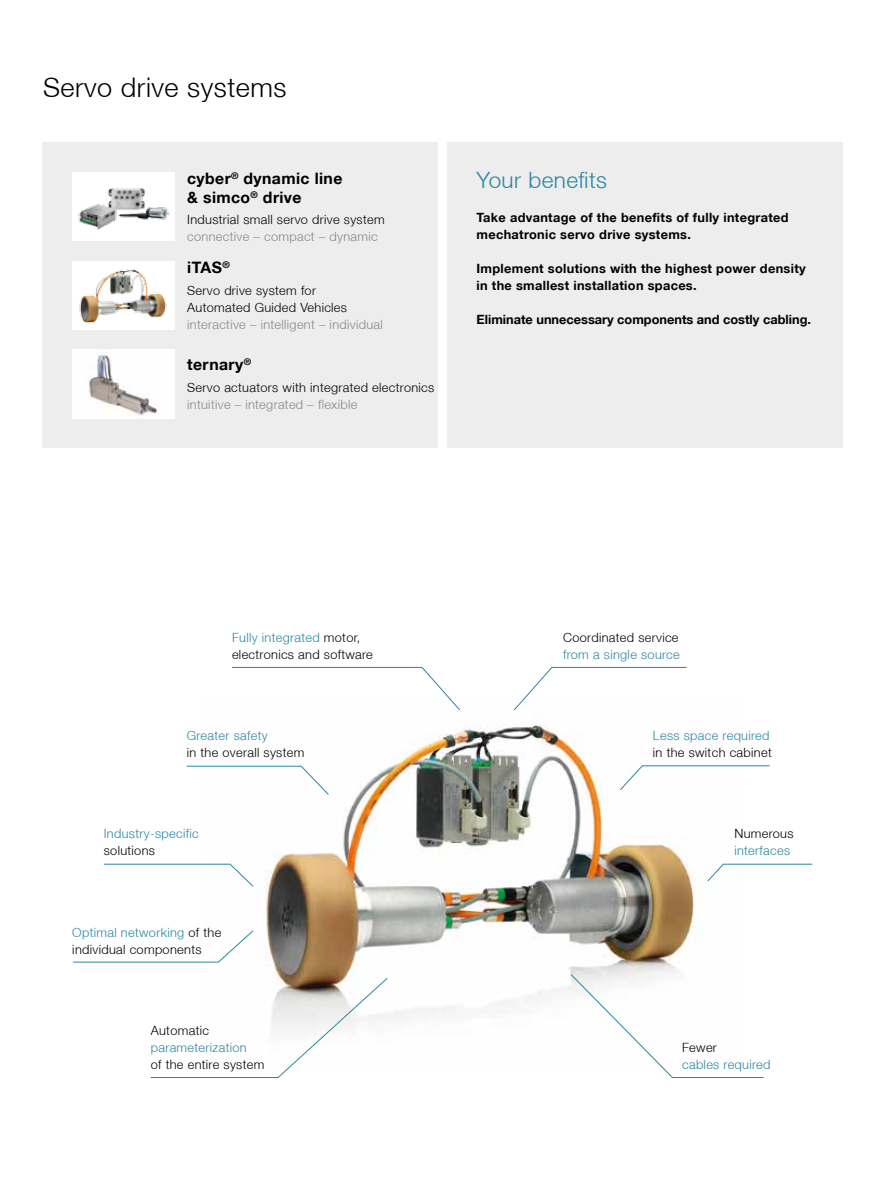
<style>
.page{position:relative;width:885px;height:1191px;background:#fff}
.page>*{position:absolute;margin:0;border:0;box-sizing:border-box;transform-origin:0 0}
.t1{font:300 27px "Helvetica Neue LT";letter-spacing:.02em;color:#000}
.t2{font:300 22.5px "Helvetica Neue LT";letter-spacing:.02em;color:#28889f}
.t3{font:700 15.75px/18.9px "Helvetica Neue LT";letter-spacing:.025em;color:#000}
.t4{font:300 12.75px/17px "Helvetica Neue LT";letter-spacing:.025em;color:#000}
.t5{font:700 12.75px/17px "Helvetica Neue LT";letter-spacing:.025em;color:#000}
.t6{font:300 12.75px "Helvetica Neue LT";letter-spacing:.025em;color:#28889f}
.t7{font:300 12.75px "Helvetica Neue LT";letter-spacing:.025em;color:#878787}
.t8{font:700 12.75px "Helvetica Neue LT";color:#000}
.s1{color:#28889f}
</style>
<div class="page">
<img style="left:205px;top:710px;width:504px;height:308px">
<div style="left:43px;top:142px;width:395px;height:306px;background:#ededed"></div>
<img style="left:72px;top:173px;width:102px;height:68px">
<img style="left:72px;top:261px;width:102px;height:68px">
<img style="left:72px;top:349px;width:102px;height:69px">
<svg style="left:232px;top:667px;width:228px;height:43px"></svg>
<svg style="left:514px;top:667px;width:173px;height:43px"></svg>
<svg style="left:619px;top:765px;width:151px;height:25px"></svg>
<svg style="left:707px;top:863px;width:105px;height:18px"></svg>
<svg style="left:186px;top:765px;width:143px;height:30px"></svg>
<svg style="left:103px;top:863px;width:150px;height:24px"></svg>
<svg style="left:73px;top:930px;width:180px;height:32px"></svg>
<svg style="left:150px;top:977px;width:238px;height:101px"></svg>
<svg style="left:570px;top:973px;width:194px;height:105px"></svg>
<div style="left:446px;top:142px;width:396px;height:306px;background:#ededed"></div>
<h1 class="t1" style="left:43px;top:71px;width:245px">Servo drive systems</h1>
<p class="t3" style="left:187px;top:168px;width:157px">cyber<sup>®</sup> dynamic line &amp; simco<sup>®</sup> drive</p>
<p class="t4" style="left:187px;top:211px;width:199px">Industrial small servo drive system</p>
<p class="t7" style="left:187px;top:229px;width:192px">connective – compact – dynamic</p>
<p class="t3" style="left:187px;top:258px;width:44px">iTAS<sup>®</sup></p>
<p class="t4" style="left:187px;top:281px;width:161px">Servo drive system for<br>Automated Guided Vehicles</p>
<p class="t7" style="left:187px;top:316px;width:197px">interactive – intelligent – individual</p>
<p class="t3" style="left:187px;top:355px;width:65px">ternary<sup>®</sup></p>
<p class="t4" style="left:187px;top:378px;width:248px">Servo actuators with integrated electronics</p>
<p class="t7" style="left:187px;top:396px;width:172px">intuitive – integrated – flexible</p>
<h2 class="t2" style="left:476px;top:167px;width:132px">Your benefits</h2>
<p class="t5" style="left:476px;top:209px;width:313px">Take advantage of the benefits of fully integrated mechatronic servo drive systems.</p>
<p class="t5" style="left:476px;top:260px;width:331px">Implement solutions with the highest power density in the smallest installation spaces.</p>
<p class="t8" style="left:476px;top:312px;width:336px">Eliminate unnecessary components and costly cabling.</p>
<p class="t4" style="left:232px;top:628px;width:142px"><span class="s1">Fully integrated</span> motor, electronics and software</p>
<p class="t6" style="left:187px;top:727px;width:82px">Greater safety</p>
<p class="t4" style="left:187px;top:744px;width:119px">in the overall system</p>
<p class="t6" style="left:104px;top:826px;width:96px">Industry-specific</p>
<p class="t4" style="left:104px;top:842px;width:53px">solutions</p>
<p class="t4" style="left:72px;top:923px;width:150px"><span class="s1">Optimal networking</span> of the individual components</p>
<p class="t4" style="left:151px;top:1022px;width:60px">Automatic</p>
<p class="t6" style="left:151px;top:1039px;width:97px">parameterization</p>
<p class="t4" style="left:151px;top:1056px;width:115px">of the entire system</p>
<p class="t4" style="left:563px;top:628px;width:117px">Coordinated service</p>
<p class="t6" style="left:563px;top:646px;width:118px">from a single source</p>
<p class="t6" style="left:653px;top:727px;width:118px">Less space required</p>
<p class="t4" style="left:653px;top:744px;width:120px">in the switch cabinet</p>
<p class="t4" style="left:734px;top:825px;width:61px">Numerous</p>
<p class="t6" style="left:734px;top:843px;width:57px">interfaces</p>
<p class="t4" style="left:682px;top:1039px;width:36px">Fewer</p>
<p class="t6" style="left:682px;top:1057px;width:90px">cables required</p>
</div>
